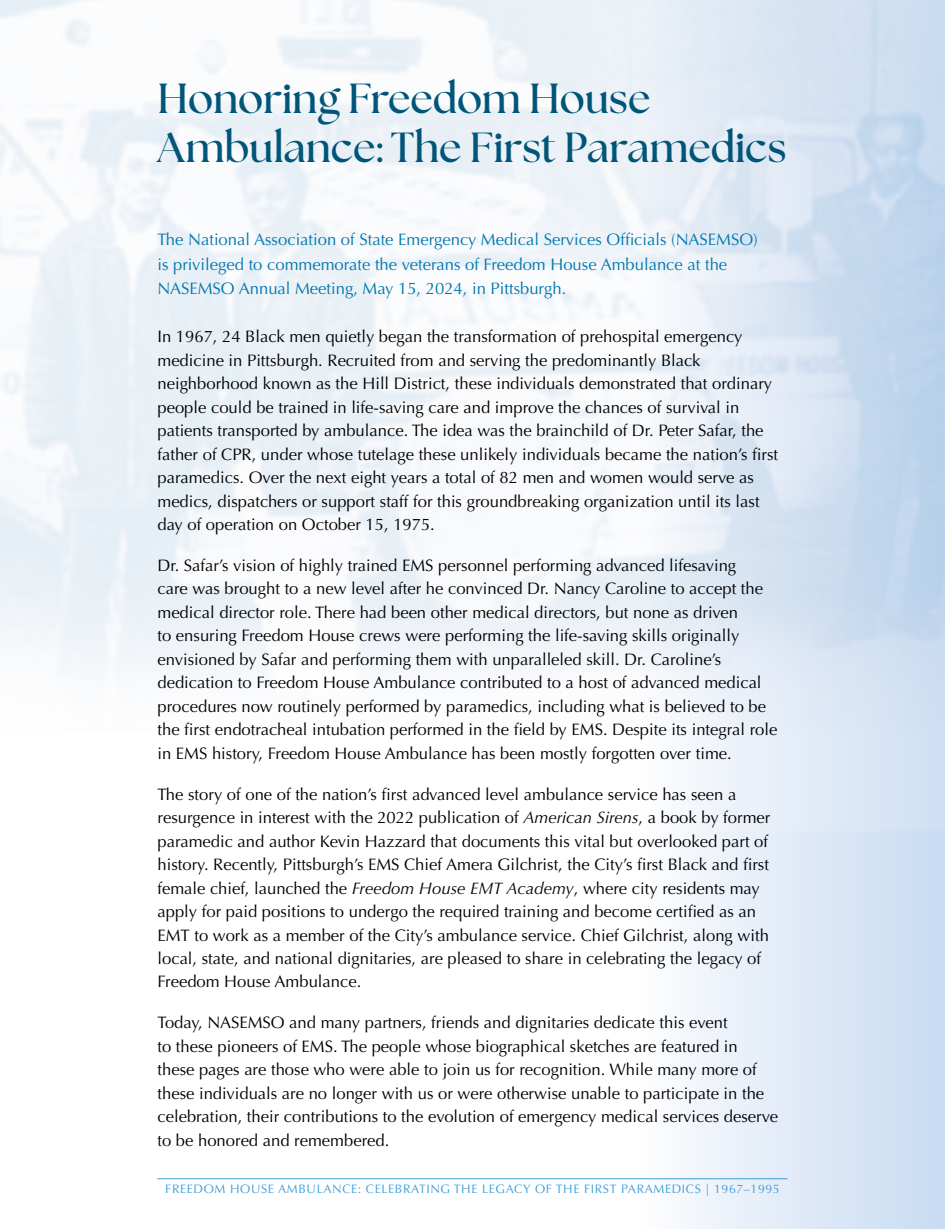
<style>
.page{position:relative;width:945px;height:1229px;background:#fff}
.page>*{position:absolute;margin:0;border:0;box-sizing:border-box;transform-origin:0 0}
.t1{font:700 42px/49px "The Seasons";color:#005578}
.t2{font:16.62px/23.4px "Optima";color:#000}
.t3{font:16.62px/24.5px "Optima";color:#0077af}
.t4{font:12.25px "Optima";letter-spacing:.05em;color:#3c9cd7}
.s1{font-style:italic}
</style>
<div class="page">
<div style="left:630px;top:0;width:315px;height:1228px;background:linear-gradient(to right,#fefeff,#c7daf1)"></div>
<hr style="left:158px;top:1178px;width:630px;height:1px;background:#3c9cd7">
<img style="left:0;top:0;width:945px;height:831px">
<h1 class="t1" style="left:158px;top:73px;width:631px">Honoring Freedom House<br>Ambulance: The First Paramedics</h1>
<p class="t3" style="left:158px;top:228px;width:602px">The National Association of State Emergency Medical Services Officials (NASEMSO) is privileged to commemorate the veterans of Freedom House Ambulance at the<br>NASEMSO Annual Meeting, May 15, 2024, in Pittsburgh.</p>
<p class="t2" style="left:158px;top:325px;width:622px">In 1967, 24 Black men quietly began the transformation of prehospital emergency medicine in Pittsburgh. Recruited from and serving the predominantly Black neighborhood known as the Hill District, these individuals demonstrated that ordinary people could be trained in life-saving care and improve the chances of survival in patients transported by ambulance. The idea was the brainchild of Dr. Peter Safar, the father of CPR, under whose tutelage these unlikely individuals became the nation’s first paramedics. Over the next eight years a total of 82 men and women would serve as medics, dispatchers or support staff for this groundbreaking organization until its last day of operation on October 15, 1975.</p>
<p class="t2" style="left:158px;top:554px;width:621px">Dr. Safar’s vision of highly trained EMS personnel performing advanced lifesaving<br>care was brought to a new level after he convinced Dr. Nancy Caroline to accept the medical director role. There had been other medical directors, but none as driven<br>to ensuring Freedom House crews were performing the life-saving skills originally envisioned by Safar and performing them with unparalleled skill. Dr. Caroline’s dedication to Freedom House Ambulance contributed to a host of advanced medical procedures now routinely performed by paramedics, including what is believed to be the first endotracheal intubation performed in the field by EMS. Despite its integral role in EMS history, Freedom House Ambulance has been mostly forgotten over time.</p>
<p class="t2" style="left:158px;top:782px;width:614px">The story of one of the nation’s first advanced level ambulance service has seen a resurgence in interest with the 2022 publication of <span class="s1">American Sirens</span>, a book by former paramedic and author Kevin Hazzard that documents this vital but overlooked part of history. Recently, Pittsburgh’s EMS Chief Amera Gilchrist, the City’s first Black and first female chief, launched the <span class="s1">Freedom House EMT Academy</span>, where city residents may apply for paid positions to undergo the required training and become certified as an EMT to work as a member of the City’s ambulance service. Chief Gilchrist, along with local, state, and national dignitaries, are pleased to share in celebrating the legacy of Freedom House Ambulance.</p>
<p class="t2" style="left:158px;top:1011px;width:622px">Today, NASEMSO and many partners, friends and dignitaries dedicate this event<br>to these pioneers of EMS. The people whose biographical sketches are featured in these pages are those who were able to join us for recognition. While many more of these individuals are no longer with us or were otherwise unable to participate in the celebration, their contributions to the evolution of emergency medical services deserve to be honored and remembered.</p>
<p class="t4" style="left:165px;top:1181px;width:616px">FREEDOM HOUSE AMBULANCE: CELEBRATING THE LEGACY OF THE FIRST PARAMEDICS | 1967–1995</p>
</div>
